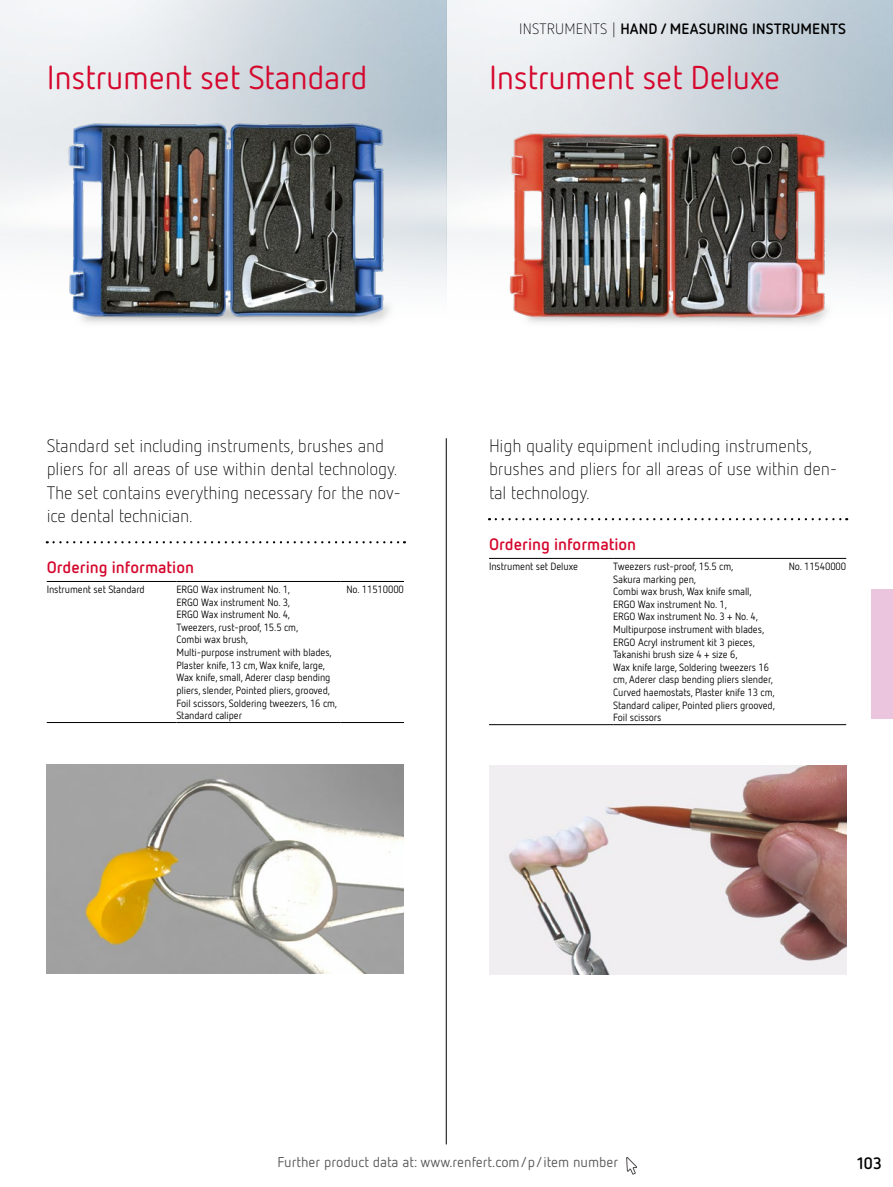
<style>
.page{position:relative;width:893px;height:1187px;background:#fff}
.page>*{position:absolute;margin:0;border:0;box-sizing:border-box;transform-origin:0 0}
.t1{font:33px "Netto Pro";letter-spacing:-.01em;color:#d5072d}
.t2{font:300 18px/23.2px "Netto Pro";letter-spacing:-.01em;color:#000}
.t3{font:700 16.5px "Netto Pro";color:#d5072d}
.t4{font:700 16.5px "Netto Pro";color:#000}
.t5{font:700 15px "Netto Pro";letter-spacing:.01em;color:#000}
.t6{font:300 15px "Netto Pro";color:#000}
.t7{font:14.25px "Netto Pro";color:#565655}
.t8{font:10.5px/12.6px "Netto Pro";letter-spacing:-.01em;color:#000;scale:.96 1}
.s1{font-weight:300}
</style>
<div class="page">
<img style="left:0;top:0;width:893px;height:459px">
<hr style="left:446px;top:438px;width:1px;height:706px;background:#000">
<svg style="left:54px;top:541px;width:351px;height:2px"></svg>
<img style="left:6px;top:0;width:434px;height:421px">
<hr style="left:47px;top:581px;width:129px;height:1px;background:#000">
<hr style="left:47px;top:722px;width:129px;height:1px;background:#000">
<hr style="left:176px;top:581px;width:165px;height:1px;background:#000">
<hr style="left:176px;top:722px;width:165px;height:1px;background:#000">
<hr style="left:341px;top:581px;width:63px;height:1px;background:#000">
<hr style="left:341px;top:722px;width:63px;height:1px;background:#000">
<svg style="left:496px;top:518px;width:351px;height:2px"></svg>
<img style="left:449px;top:0;width:433px;height:421px">
<hr style="left:489px;top:558px;width:124px;height:1px;background:#000">
<hr style="left:489px;top:724px;width:124px;height:1px;background:#000">
<hr style="left:613px;top:558px;width:172px;height:1px;background:#000">
<hr style="left:613px;top:724px;width:172px;height:1px;background:#000">
<hr style="left:785px;top:558px;width:61px;height:1px;background:#000">
<hr style="left:785px;top:724px;width:61px;height:1px;background:#000">
<img style="left:47px;top:764px;width:357px;height:209px">
<img style="left:489px;top:765px;width:357px;height:209px">
<div style="left:872px;top:589px;width:21px;height:130px;background:#ebc4de"></div>
<svg style="left:626px;top:1157px;width:11px;height:18px"></svg>
<h1 class="t1" style="left:47px;top:57px;width:322px">Instrument set Standard</h1>
<h3 class="t6" style="left:519px;top:19px;width:8px">Instr</h3>
<h3 class="t6" style="left:555px;top:19px;width:19px">uments</h3>
<h3 class="t5" style="left:611px;top:19px;width:79px"><span class="s1">|</span> Hand / Measuri</h3>
<h3 class="t5" style="left:729px;top:19px;width:47px">ng instrume</h3>
<h3 class="t5" style="left:820px;top:19px;width:19px">nts</h3>
<h1 class="t1" style="left:489px;top:57px;width:293px">Instrument set Deluxe</h1>
<h2 class="t2" style="left:47px;top:434px;width:356px">Standard set including instruments, brushes and pliers for all areas of use within dental technology.<br>The set contains everything necessary for the nov&shy;ice dental technician.</h2>
<h3 class="t3" style="left:47px;top:556px;width:149px">Ordering information</h3>
<p class="t8" style="left:47px;top:582px;width:104px">Instrument set Standard</p>
<p class="t8" style="left:176px;top:582px;width:169px">ERGO Wax instrument No. 1,<br>ERGO Wax instrument No. 3,<br>ERGO Wax instrument No. 4,<br>Tweezers, rust-proof, 15.5 cm,<br>Combi wax brush,<br>Multi-purpose instrument with blades,<br>Plaster knife, 13 cm, Wax knife, large,<br>Wax knife, small, Aderer clasp bending pliers, slender, Pointed pliers, grooved,<br>Foil scissors, Soldering tweezers, 16 cm,<br>Standard caliper</p>
<p class="t8" style="left:346px;top:582px;width:61px">No. 11510000</p>
<h2 class="t2" style="left:489px;top:434px;width:350px">High quality equipment including instruments, brushes and pliers for all areas of use within den&shy;tal technology.</h2>
<h3 class="t3" style="left:489px;top:533px;width:149px">Ordering information</h3>
<p class="t8" style="left:489px;top:559px;width:94px">Instrument set Deluxe</p>
<p class="t8" style="left:613px;top:559px;width:170px">Tweezers rust-proof, 15.5 cm,<br>Sakura marking pen,<br>Combi wax brush, Wax knife small,<br>ERGO Wax instrument No. 1,<br>ERGO Wax instrument No. 3 + No. 4,<br>Multipurpose instrument with blades,<br>ERGO Acryl instrument kit 3 pieces,<br>Takanishi brush size 4 + size 6,<br>Wax knife large, Soldering tweezers 16 cm, Aderer clasp bending pliers slender,<br>Curved haemostats, Plaster knife 13 cm,<br>Standard caliper, Pointed pliers grooved,<br>Foil scissors</p>
<p class="t8" style="left:789px;top:559px;width:61px">No. 11540000</p>
<h3 class="t7" style="left:277px;top:1152px;width:342px">Further product data at: www.renfert.com/p/item number</h3>
<h3 class="t4" style="left:857px;top:1151px;width:26px">103</h3>
</div>
